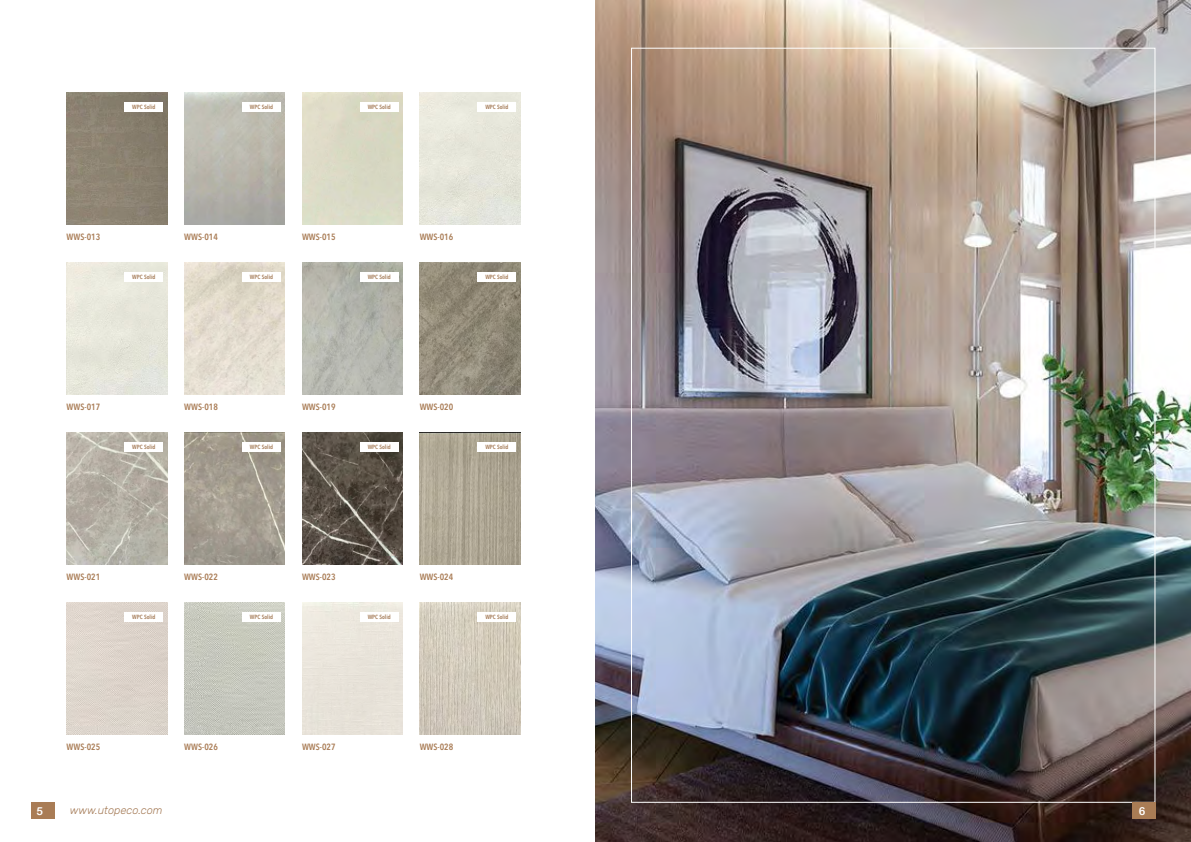
<style>
.page{position:relative;width:1191px;height:842px;background:#fff}
.page>*{position:absolute;margin:0;border:0;box-sizing:border-box;transform-origin:0 0}
.t1{font:11.1px "Arial Rounded MT Bold";color:#fff}
.t2{font:italic 300 11px "Rubik";color:#a47a55}
.t3{font:600 condensed 9px "Avenir Next LT Pro";color:#a97c55}
.t4{font:600 condensed 6px "Avenir Next LT Pro";color:#a47a55}
</style>
<div class="page">
<div style="left:31px;top:802px;width:24px;height:17px;background:#a97c55"></div>
<img style="left:67px;top:93px;width:100px;height:132px">
<img style="left:67px;top:432px;width:100px;height:132px">
<div style="left:67px;top:263px;width:100px;height:131px;background:#e7e7db"></div>
<img style="left:67px;top:602px;width:100px;height:132px">
<img style="left:302px;top:432px;width:101px;height:132px">
<img style="left:302px;top:263px;width:101px;height:131px">
<img style="left:184px;top:432px;width:101px;height:132px">
<img style="left:184px;top:263px;width:101px;height:131px">
<img style="left:184px;top:602px;width:101px;height:132px">
<div style="left:420px;top:93px;width:100px;height:132px;background:#e6e6db"></div>
<img style="left:420px;top:432px;width:100px;height:132px">
<img style="left:420px;top:263px;width:100px;height:131px">
<img style="left:420px;top:602px;width:100px;height:132px">
<div style="left:125px;top:103px;width:38px;height:9px;background:#fff"></div>
<div style="left:125px;top:442px;width:38px;height:10px;background:#fff"></div>
<div style="left:125px;top:273px;width:38px;height:9px;background:#fff"></div>
<div style="left:125px;top:612px;width:38px;height:9px;background:#fff"></div>
<div style="left:360px;top:442px;width:38px;height:10px;background:#fff"></div>
<div style="left:360px;top:273px;width:38px;height:9px;background:#fff"></div>
<div style="left:242px;top:442px;width:39px;height:10px;background:#fff"></div>
<div style="left:242px;top:273px;width:39px;height:9px;background:#fff"></div>
<div style="left:242px;top:612px;width:39px;height:9px;background:#fff"></div>
<div style="left:478px;top:103px;width:38px;height:9px;background:#fff"></div>
<div style="left:478px;top:442px;width:38px;height:10px;background:#fff"></div>
<div style="left:478px;top:273px;width:38px;height:9px;background:#fff"></div>
<div style="left:478px;top:612px;width:38px;height:9px;background:#fff"></div>
<img style="left:595px;top:0;width:596px;height:842px">
<div style="left:1131px;top:802px;width:24px;height:17px;background:#a97c55"></div>
<p class="t4" style="left:132px;top:104px;width:25px">WPC Solid</p>
<p class="t4" style="left:250px;top:104px;width:25px">WPC Solid</p>
<p class="t4" style="left:368px;top:104px;width:25px">WPC Solid</p>
<p class="t4" style="left:485px;top:104px;width:25px">WPC Solid</p>
<h3 class="t3" style="left:67px;top:231px;width:35px">WWS-013</h3>
<h3 class="t3" style="left:184px;top:231px;width:35px">WWS-014</h3>
<h3 class="t3" style="left:302px;top:231px;width:35px">WWS-015</h3>
<h3 class="t3" style="left:420px;top:231px;width:35px">WWS-016</h3>
<p class="t4" style="left:132px;top:274px;width:25px">WPC Solid</p>
<p class="t4" style="left:250px;top:274px;width:25px">WPC Solid</p>
<p class="t4" style="left:368px;top:274px;width:25px">WPC Solid</p>
<p class="t4" style="left:485px;top:274px;width:25px">WPC Solid</p>
<h3 class="t3" style="left:67px;top:401px;width:35px">WWS-017</h3>
<h3 class="t3" style="left:184px;top:401px;width:35px">WWS-018</h3>
<h3 class="t3" style="left:302px;top:401px;width:35px">WWS-019</h3>
<h3 class="t3" style="left:420px;top:401px;width:35px">WWS-020</h3>
<p class="t4" style="left:132px;top:443px;width:25px">WPC Solid</p>
<p class="t4" style="left:250px;top:443px;width:25px">WPC Solid</p>
<p class="t4" style="left:368px;top:443px;width:25px">WPC Solid</p>
<p class="t4" style="left:485px;top:443px;width:25px">WPC Solid</p>
<h3 class="t3" style="left:67px;top:571px;width:35px">WWS-021</h3>
<h3 class="t3" style="left:184px;top:571px;width:35px">WWS-022</h3>
<h3 class="t3" style="left:302px;top:571px;width:35px">WWS-023</h3>
<h3 class="t3" style="left:420px;top:571px;width:35px">WWS-024</h3>
<p class="t4" style="left:132px;top:613px;width:25px">WPC Solid</p>
<p class="t4" style="left:250px;top:613px;width:25px">WPC Solid</p>
<p class="t4" style="left:368px;top:613px;width:25px">WPC Solid</p>
<p class="t4" style="left:485px;top:613px;width:25px">WPC Solid</p>
<h3 class="t3" style="left:67px;top:741px;width:35px">WWS-025</h3>
<h3 class="t3" style="left:184px;top:741px;width:35px">WWS-026</h3>
<h3 class="t3" style="left:302px;top:741px;width:35px">WWS-027</h3>
<h3 class="t3" style="left:420px;top:741px;width:35px">WWS-028</h3>
<h1 class="t1" style="left:37px;top:804px;width:8px">5</h1>
<h2 class="t2" style="left:70px;top:804px;width:94px">www.utopeco.com</h2>
<h1 class="t1" style="left:1138px;top:804px;width:8px">6</h1>
</div>
